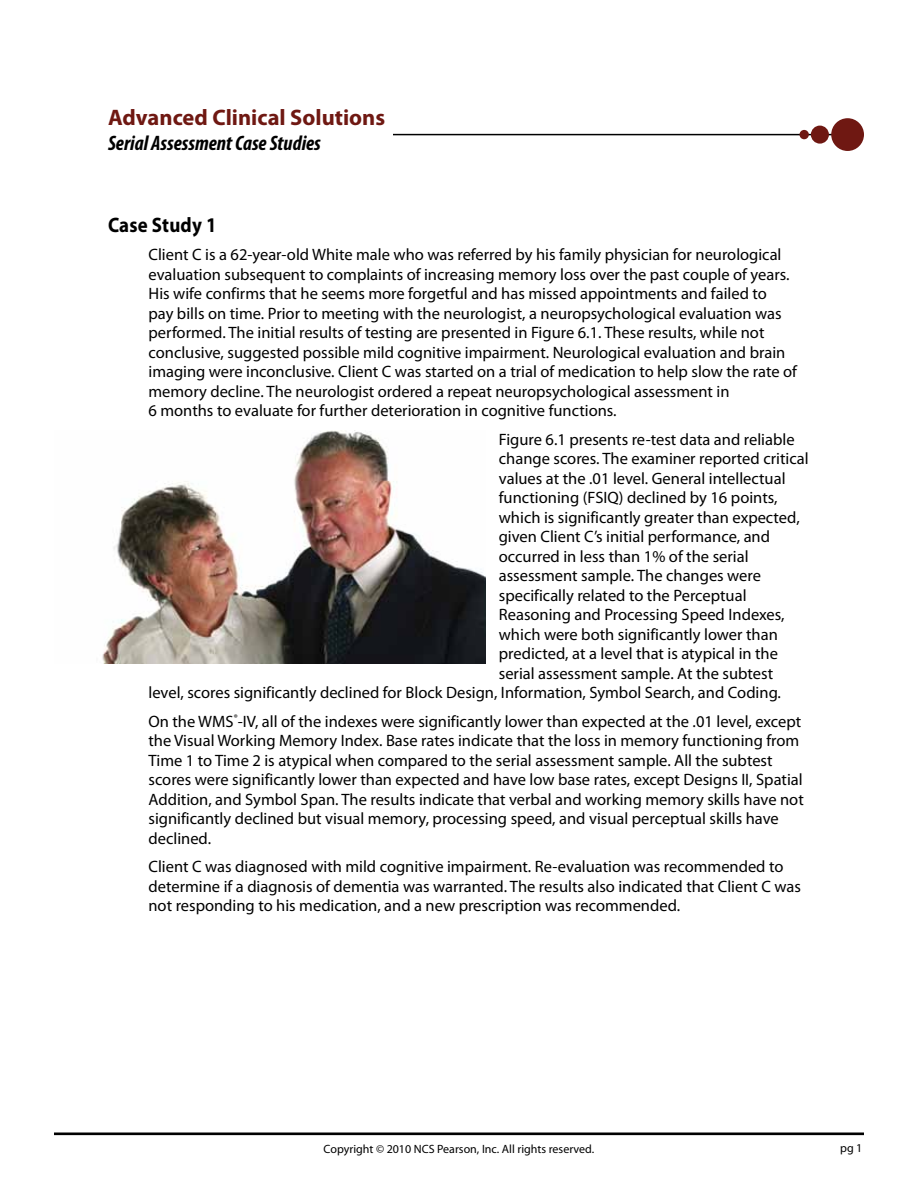
<style>
.page{position:relative;width:918px;height:1188px;background:#fff}
.page>*{position:absolute;margin:0;border:0;box-sizing:border-box;transform-origin:0 0}
.t1{font:700 22.5px "Myriad Pro";color:#6f1812}
.t2{font:italic 700 condensed 21px "Myriad Pro";color:#000}
.t3{font:700 21px "Myriad Pro";letter-spacing:.01em;color:#000;scale:.9 1}
.t4{font:16.5px/19.5px "Myriad Pro";color:#000}
.t5{font:12px "Myriad Pro";color:#000}
</style>
<div class="page">
<hr style="left:54px;top:1133px;width:810px;height:2px;background:#000">
<img style="left:102px;top:431px;width:383px;height:233px">
<hr style="left:393px;top:134px;width:471px;height:1px;background:#000">
<div style="left:831px;top:118px;width:33px;height:33px;background:#6f1812;border-radius:50%"></div>
<div style="left:811px;top:126px;width:18px;height:18px;background:#6f1812;border-radius:50%"></div>
<div style="left:799px;top:130px;width:10px;height:9px;background:#6f1812;border-radius:50%"></div>
<h1 class="t1" style="left:108px;top:103px;width:279px">Advanced Clinical Solutions</h1>
<p class="t2" style="left:108px;top:130px;width:214px">Serial Assessment Case Studies</p>
<p class="t3" style="left:108px;top:211px;width:122px">Case Study 1</p>
<p class="t4" style="left:148px;top:245px;width:650px">Client C is a 62-year-old White male who was referred by his family physician for neurological evaluation subsequent to complaints of increasing memory loss over the past couple of years.<br>His wife confirms that he seems more forgetful and has missed appointments and failed to<br>pay bills on time. Prior to meeting with the neurologist, a neuropsychological evaluation was performed. The initial results of testing are presented in Figure 6.1. These results, while not conclusive, suggested possible mild cognitive impairment. Neurological evaluation and brain imaging were inconclusive. Client C was started on a trial of medication to help slow the rate of memory decline. The neurologist ordered a repeat neuropsychological assessment in<br>6 months to evaluate for further deterioration in cognitive functions.</p>
<p class="t4" style="left:499px;top:429px;width:297px">Figure 6.1 presents re-test data and reliable</p>
<p class="t4" style="left:499px;top:449px;width:311px">change scores. The examiner reported critical</p>
<p class="t4" style="left:499px;top:468px;width:288px">values at the .01 level. General intellectual</p>
<p class="t4" style="left:499px;top:488px;width:280px">functioning (FSIQ) declined by 16 points,</p>
<p class="t4" style="left:499px;top:507px;width:302px">which is significantly greater than expected,</p>
<p class="t4" style="left:499px;top:527px;width:273px">given Client C’s initial performance, and</p>
<p class="t4" style="left:499px;top:546px;width:251px">occurred in less than 1% of the serial</p>
<p class="t4" style="left:499px;top:566px;width:264px">assessment sample. The changes were</p>
<p class="t4" style="left:499px;top:585px;width:249px">specifically related to the Perceptual</p>
<p class="t4" style="left:499px;top:605px;width:287px">Reasoning and Processing Speed Indexes,</p>
<p class="t4" style="left:499px;top:624px;width:280px">which were both significantly lower than</p>
<p class="t4" style="left:499px;top:644px;width:281px">predicted, at a level that is atypical in the</p>
<p class="t4" style="left:499px;top:663px;width:276px">serial assessment sample. At the subtest</p>
<p class="t4" style="left:149px;top:683px;width:634px">level, scores significantly declined for Block Design, Information, Symbol Search, and Coding.</p>
<p class="t4" style="left:149px;top:711px;width:657px">On the WMS<sup>®</sup>-IV, all of the indexes were significantly lower than expected at the .01 level, except the Visual Working Memory Index. Base rates indicate that the loss in memory functioning from Time 1 to Time 2 is atypical when compared to the serial assessment sample. All the subtest scores were significantly lower than expected and have low base rates, except Designs II, Spatial Addition, and Symbol Span. The results indicate that verbal and working memory skills have not significantly declined but visual memory, processing speed, and visual perceptual skills have declined.</p>
<p class="t4" style="left:149px;top:857px;width:654px">Client C was diagnosed with mild cognitive impairment. Re-evaluation was recommended to determine if a diagnosis of dementia was warranted. The results also indicated that Client C was not responding to his medication, and a new prescription was recommended.</p>
<p class="t5" style="left:324px;top:1142px;width:272px">Copyright © 2010 NCS Pearson, Inc. All rights reserved.</p>
<p class="t5" style="left:840px;top:1141px;width:24px">pg 1</p>
</div>
